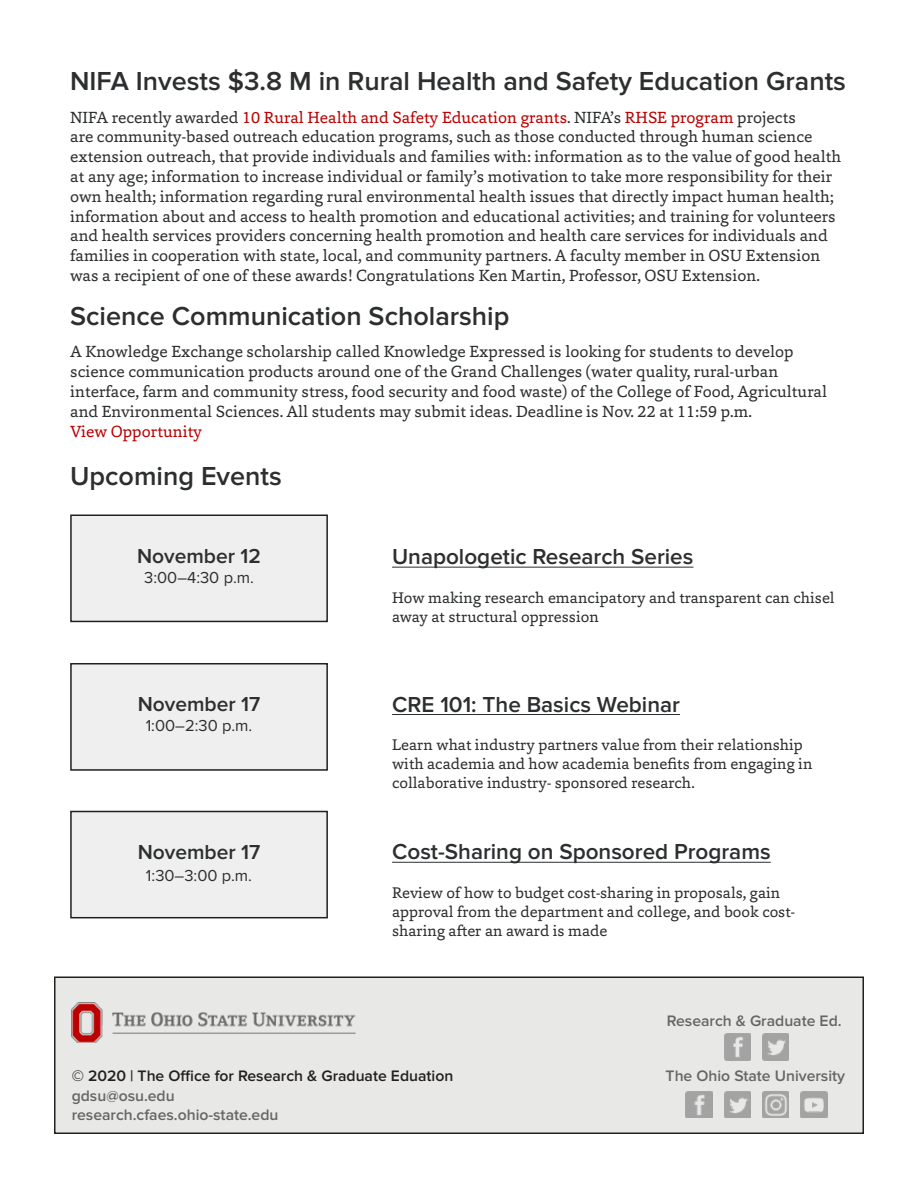
<style>
.page{position:relative;width:918px;height:1188px;background:#fff}
.page>*{position:absolute;margin:0;border:0;box-sizing:border-box;transform-origin:0 0}
.t1{font:600 27px "Proxima Nova";color:#2c2e2f}
.t2{font:600 22.5px "Proxima Nova";color:#2c2e2f}
.t3{font:600 21px "Proxima Nova";color:#2c2e2f}
.t4{font:16.5px/19.8px "Capita";color:#2c2e2f}
.t5{font:16.5px "Proxima Nova";color:#2c2e2f}
.t6{font:16.5px "Capita";color:#b00}
.t7{font:15.75px/18.9px "Capita";color:#2c2e2f}
.t8{font:600 15.75px "Proxima Nova";color:#666}
.t9{font:600 15.75px "Proxima Nova";color:#231f20}
.s1{color:#b00}
</style>
<div class="page">
<div style="left:55px;top:977px;width:808px;height:156px;background:#e8e8e7"></div>
<div style="left:54px;top:976px;width:810px;height:158px;border:2px solid #231f20"></div>
<div style="left:71px;top:515px;width:256px;height:106px;background:#efefef"></div>
<div style="left:70px;top:514px;width:258px;height:108px;border:2px solid #231f20"></div>
<hr style="left:392px;top:567px;width:301px;height:1px;background:#2c2e2f">
<div style="left:71px;top:664px;width:256px;height:106px;background:#efefef"></div>
<div style="left:70px;top:663px;width:258px;height:108px;border:2px solid #231f20"></div>
<img style="left:72px;top:1003px;width:284px;height:39px">
<img style="left:724px;top:1034px;width:27px;height:26px">
<img style="left:762px;top:1034px;width:27px;height:26px">
<img style="left:686px;top:1091px;width:26px;height:27px">
<img style="left:724px;top:1091px;width:27px;height:27px">
<img style="left:762px;top:1091px;width:27px;height:27px">
<img style="left:801px;top:1091px;width:26px;height:27px">
<hr style="left:392px;top:714px;width:288px;height:1px;background:#2c2e2f">
<div style="left:71px;top:812px;width:256px;height:106px;background:#efefef"></div>
<div style="left:70px;top:811px;width:258px;height:107px;border:2px solid #231f20"></div>
<hr style="left:392px;top:862px;width:379px;height:1px;background:#2c2e2f">
<p class="t1" style="left:70px;top:65px;width:777px">NIFA Invests $3.8 M in Rural Health and Safety Education Grants</p>
<p class="t4" style="left:70px;top:107px;width:772px">NIFA recently awarded <span class="s1">10 Rural Health and Safety Education grants</span>. NIFA’s <span class="s1">RHSE program</span> projects<br>are community-based outreach education programs, such as those conducted through human science extension outreach, that provide individuals and families with: information as to the value of good health at any age; information to increase individual or family’s motivation to take more responsibility for their own health; information regarding rural environmental health issues that directly impact human health; information about and access to health promotion and educational activities; and training for volunteers and health services providers concerning health promotion and health care services for individuals and families in cooperation with state, local, and community partners. A faculty member in OSU Extension was a recipient of one of these awards! Congratulations Ken Martin, Professor, OSU Extension.</p>
<p class="t1" style="left:70px;top:300px;width:441px">Science Communication Scholarship</p>
<p class="t4" style="left:70px;top:342px;width:758px">A Knowledge Exchange scholarship called Knowledge Expressed is looking for students to develop science communication products around one of the Grand Challenges (water quality, rural-urban interface, farm and community stress, food security and food waste) of the College of Food, Agricultural and Environmental Sciences. All students may submit ideas. Deadline is Nov. 22 at 11:59 p.m.</p>
<p class="t6" style="left:70px;top:420px;width:133px">View Opportunity</p>
<p class="t1" style="left:70px;top:461px;width:213px">Upcoming Events</p>
<p class="t3" style="left:137px;top:544px;width:125px">November 12</p>
<p class="t5" style="left:144px;top:568px;width:111px">3:00–4:30 p.m.</p>
<p class="t2" style="left:392px;top:544px;width:303px">Unapologetic Research Series</p>
<p class="t7" style="left:392px;top:588px;width:444px">How making research emancipatory and transparent can chisel away at structural oppression</p>
<p class="t3" style="left:138px;top:692px;width:124px">November 17</p>
<p class="t5" style="left:146px;top:716px;width:108px">1:00–2:30 p.m.</p>
<p class="t2" style="left:392px;top:691px;width:289px">CRE 101: The Basics Webinar</p>
<p class="t7" style="left:392px;top:735px;width:422px">Learn what industry partners value from their relationship with academia and how academia benefits from engaging in collaborative industry- sponsored research.</p>
<p class="t3" style="left:138px;top:840px;width:124px">November 17</p>
<p class="t5" style="left:146px;top:866px;width:108px">1:30–3:00 p.m.</p>
<p class="t2" style="left:392px;top:839px;width:380px">Cost-Sharing on Sponsored Programs</p>
<p class="t7" style="left:392px;top:883px;width:404px">Review of how to budget cost-sharing in proposals, gain approval from the department and college, and book cost&shy;sharing after an award is made</p>
<p class="t8" style="left:667px;top:1011px;width:176px">Research &amp; Graduate Ed.</p>
<p class="t9" style="left:72px;top:1066px;width:383px">© 2020 | The Office for Research &amp; Graduate Eduation</p>
<p class="t8" style="left:72px;top:1087px;width:105px">gdsu@osu.edu</p>
<p class="t8" style="left:72px;top:1105px;width:208px">research.cfaes.ohio-state.edu</p>
<p class="t8" style="left:666px;top:1066px;width:181px">The Ohio State University</p>
</div>
